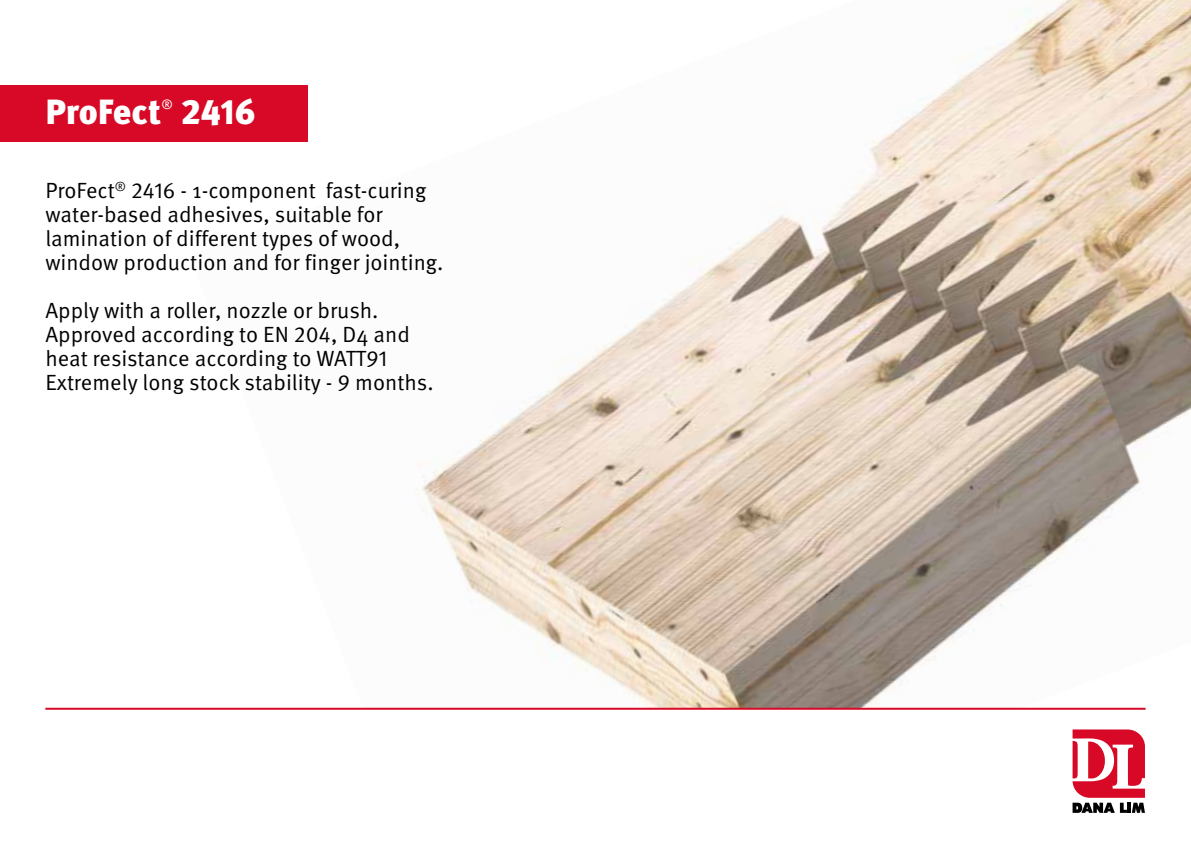
<style>
.page{position:relative;width:1191px;height:842px;background:#fff}
.page>*{position:absolute;margin:0;border:0;box-sizing:border-box;transform-origin:0 0}
.t1{font:900 35px "Meta Pro";color:#fff}
.t2{font:22px/24px "Meta Pro Norm";color:#000}
.t3{font:13.4px "Meta Pro";color:#fff}
</style>
<div class="page">
<img style="left:189px;top:0;width:1002px;height:708px">
<div style="left:0;top:85px;width:307px;height:57px;background:#d70926"></div>
<hr style="left:45px;top:708px;width:1100px;height:2px;background:#d70926">
<svg style="left:1072px;top:729px;width:73px;height:84px"></svg>
<h1 class="t1" style="left:45px;top:84px;width:117px">ProFect</h1>
<p class="t3" style="left:161px;top:94px;width:13px">®</p>
<h1 class="t1" style="left:181px;top:84px;width:76px">2416</h1>
<p class="t2" style="left:45px;top:177px;width:400px">ProFect<sup>®</sup> 2416 - 1-component fast-curing water-based adhesives, suitable for lamination of different types of wood, window production and for finger jointing.</p>
<p class="t2" style="left:45px;top:297px;width:390px">Apply with a roller, nozzle or brush.<br>Approved according to EN 204, D4 and heat resistance according to WATT91<br>Extremely long stock stability - 9 months.</p>
</div>
